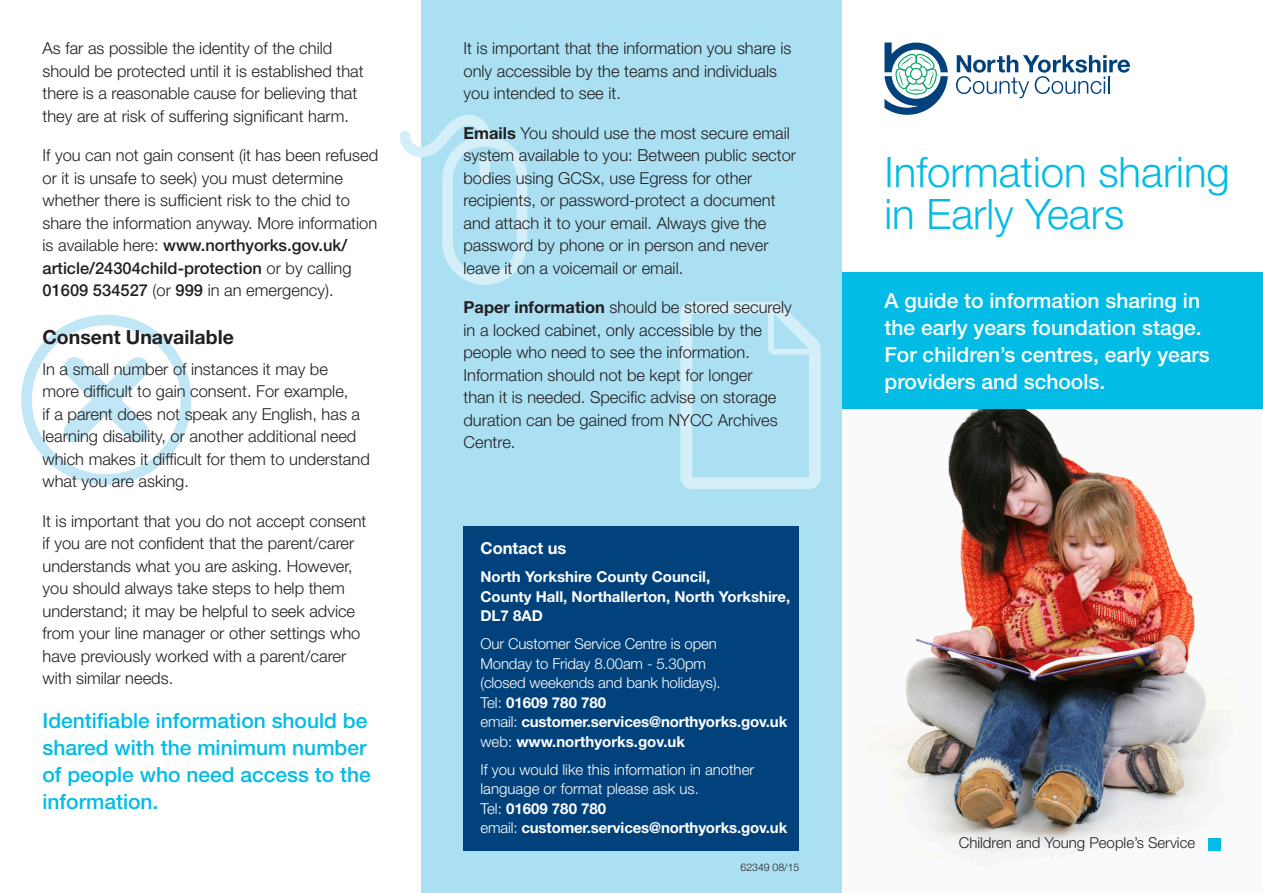
<style>
.page{position:relative;width:1263px;height:893px;background:#fff}
.page>*{position:absolute;margin:0;border:0;box-sizing:border-box;transform-origin:0 0}
.DL_cover_title{font:300 42px/42px "Helvetica Neue LT Std";color:#02bce5}
.t1{font:500 21px/27px "Helvetica Neue LT Std";color:#fff}
.Pull_quote{font:500 21px/27px "Helvetica Neue LT Std";color:#02bce5}
.Sub_heading{font:700 19.5px "Helvetica Neue LT Std";color:#231f20}
.Body_copy{font:300 16.5px/22.5px "Helvetica Neue LT Std";color:#231f20}
.t2{font:700 16.5px "Helvetica Neue LT Std";color:#fff}
.t3{font:300 15px/19.5px "Helvetica Neue LT Std";letter-spacing:-.01em;color:#fff}
.t4{font:700 15px/19.5px "Helvetica Neue LT Std";color:#fff}
.t5{font:300 15px "Helvetica Neue LT Std";color:#231f20}
.t6{font:300 10.5px "Helvetica Neue LT Std";color:#231f20}
.s1{font-weight:500}
.s2{font-weight:700}
</style>
<div class="page">
<div style="left:421px;top:0;width:421px;height:893px;background:#abe0f3"></div>
<img style="left:842px;top:408px;width:421px;height:446px">
<svg style="left:680px;top:302px;width:141px;height:187px"></svg>
<svg style="left:21px;top:315px;width:170px;height:170px"></svg>
<svg style="left:400px;top:115px;width:127px;height:170px"></svg>
<div style="left:463px;top:526px;width:336px;height:324px;background:#01427c"></div>
<div style="left:1208px;top:838px;width:13px;height:12px;background:#02bce5"></div>
<div style="left:842px;top:272px;width:421px;height:136px;background:#02bce5"></div>
<svg style="left:956px;top:55px;width:174px;height:43px"></svg>
<svg style="left:884px;top:43px;width:64px;height:72px"></svg>
<p class="Body_copy" style="left:43px;top:37px;width:323px">As far as possible the identity of the child should be protected until it is established that there is a reasonable cause for believing that they are at risk of suffering significant harm.</p>
<p class="Body_copy" style="left:43px;top:144px;width:337px">If you can not gain consent (it has been refused or it is unsafe to seek) you must determine whether there is sufficient risk to the chid to share the information anyway. More information is available here: <span class="s1">www.northyorks.gov.uk/ article/24304child-protection</span> or by calling <span class="s1">01609 534527</span> (or <span class="s1">999</span> in an emergency).</p>
<p class="Sub_heading" style="left:43px;top:325px;width:193px">Consent Unavailable</p>
<p class="Body_copy" style="left:43px;top:357px;width:329px">In a small number of instances it may be<br>more difficult to gain consent. For example,<br>if a parent does not speak any English, has a learning disability, or another additional need which makes it difficult for them to understand what you are asking.</p>
<p class="Body_copy" style="left:43px;top:509px;width:325px">It is important that you do not accept consent if you are not confident that the parent/carer understands what you are asking. However, you should always take steps to help them understand; it may be helpful to seek advice from your line manager or other settings who have previously worked with a parent/carer with similar needs.</p>
<p class="Pull_quote" style="left:43px;top:707px;width:330px">Identifiable information should be shared with the minimum number of people who need access to the information.</p>
<p class="Body_copy" style="left:463px;top:37px;width:329px">It is important that the information you share is only accessible by the teams and individuals you intended to see it.</p>
<p class="Body_copy" style="left:463px;top:121px;width:334px"><span class="s2">Emails</span> You should use the most secure email system available to you: Between public sector bodies using GCSx, use Egress for other recipients, or password-protect a document and attach it to your email. Always give the password by phone or in person and never leave it on a voicemail or email.</p>
<p class="Body_copy" style="left:463px;top:296px;width:330px"><span class="s2">Paper information</span> should be stored securely in a locked cabinet, only accessible by the people who need to see the information.<br>Information should not be kept for longer<br>than it is needed. Specific advise on storage duration can be gained from NYCC Archives Centre.</p>
<p class="t2" style="left:480px;top:538px;width:87px">Contact us</p>
<p class="t4" style="left:480px;top:567px;width:311px">North Yorkshire County Council,<br>County Hall, Northallerton, North Yorkshire,<br>DL7 8AD</p>
<p class="t3" style="left:480px;top:634px;width:308px">Our Customer Service Centre is open<br>Monday to Friday 8.00am - 5.30pm<br>(closed weekends and bank holidays).<br>Tel: <span class="s2">01609 780 780<br></span>email: <span class="s2">customer.services@northyorks.gov.uk </span>web: <span class="s2">www.northyorks.gov.uk</span></p>
<p class="t3" style="left:480px;top:759px;width:308px">If you would like this information in another language or format please ask us.<br>Tel: <span class="s2">01609 780 780<br></span>email: <span class="s2">customer.services@northyorks.gov.uk</span></p>
<p class="t6" style="left:740px;top:860px;width:60px">62349 08/15</p>
<p class="DL_cover_title" style="left:884px;top:150px;width:347px">Information sharing in Early Years</p>
<p class="t1" style="left:884px;top:287px;width:319px">A guide to information sharing in the early years foundation stage.</p>
<p class="t1" style="left:884px;top:341px;width:327px">For children’s centres, early years providers and schools.</p>
<p class="t5" style="left:959px;top:834px;width:238px">Children and Young People’s Service</p>
</div>
